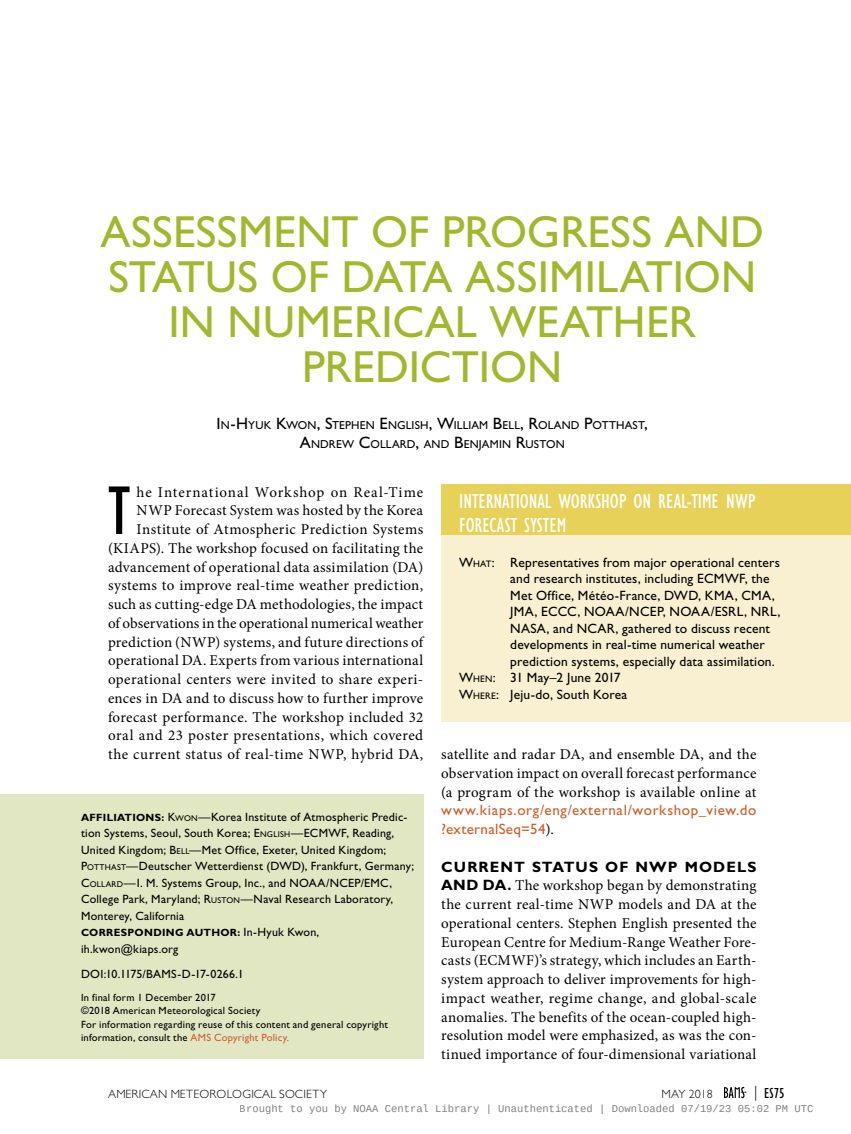
<style>
.page{position:relative;width:851px;height:1134px;background:#fff}
.page>*{position:absolute;margin:0;border:0;box-sizing:border-box;transform-origin:0 0}
.First_Paragraph_w_Dr{font:condensed 71.1px "Gill Sans Std";color:#000}
.Article_Title__Main{font:45px/45px "Gill Sans Std";color:#a2b72c;text-align:center}
.Sidebar_Title__R_col{font:condensed 21px/24px "Gill Sans Std";color:#fff}
.First_Paragraph_w_Dr-2{font:15px "Minion Pro";letter-spacing:.02em;color:#000}
.First_Paragraph_w_bo{font:15px/18.8px "Minion Pro";letter-spacing:.01em;color:#000;text-align:justify}
.First_Paragraph_w_Dr-3{font:15px "Gill Sans Std";letter-spacing:.04em;color:#cd5e2c}
.First_Paragraph_w_Dr-4{font:15px "Minion Pro";letter-spacing:-.005em;color:#000}
.First_Paragraph_w_Dr-5{font:15px "Minion Pro";letter-spacing:.06em;color:#000}
.t1{font:condensed 15px "Gill Sans Std";color:#000}
.Sidebar_First_Paragr{font:13.5px/16.5px "Gill Sans Std";letter-spacing:.015em;color:#000}
.Affiliation_Correspo{font:12px/16.5px "Gill Sans Std";letter-spacing:.02em;color:#000}
.t2{font:300 12px "Gill Sans Std";letter-spacing:.02em;color:#000}
.e-mail{font:12px "Gill Sans Std";letter-spacing:.015em;color:#000}
.Authors{font:11.55px/19.5px "Gill Sans Std";letter-spacing:.015em;color:#000;text-align:center}
.info_box_-_In_Final{font:10.5px/13.5px "Gill Sans Std";letter-spacing:.02em;color:#000}
.t3{font:10.5px "Liberation Mono";color:rgb(0 0 0/.5)}
.In_Final_Form_Copyri{font:10.5px "Gill Sans Std";letter-spacing:.02em;color:#000}
.Affiliation_Correspo-2{font:700 10.5px "Gill Sans Std";letter-spacing:.03em;color:#000}
.s1{font-size:16.5px}
.s2{font-style:inherit}
.s3{font-size:9.45px}
.s4{font-family:"Minion Pro";color:#000}
.s5{font-family:"Gill Sans Std";font-weight:700}
.s6{font-weight:300;font-stretch:normal}
.s7{font-weight:700;font-size:10.5px}
.s8{font-size:8.4px}
.s9{font-weight:400;font-size:12px}
.s10{color:#cd5e2c}
</style>
<div class="page">
<div style="left:441px;top:484px;width:409px;height:237px;background:#f8f0d0"></div>
<div style="left:441px;top:484px;width:409px;height:51px;background:#e7d159"></div>
<div style="left:0;top:795px;width:423px;height:264px;background:#e1e7c3"></div>
<svg style="left:724px;top:1087px;width:22px;height:11px"></svg>
<p class="Article_Title__Main" style="left:101px;top:210px;width:664px">ASSESSMENT OF PROGRESS AND<br>STATUS OF DATA ASSIMILATION<br>IN NUMERICAL WEATHER<br>PREDICTION</p>
<p class="Authors" style="left:217px;top:415px;width:432px"><span class="s1">I</span>N<span class="s1">-H</span>YUK <span class="s1">K</span>WON<span class="s1">, S</span>TEPHEN <span class="s1">E</span> NGLISH<span class="s1">, W</span>ILLIAM <span class="s1">B</span>ELL<span class="s1">, R</span>OLAND <span class="s1">P</span>OTTHAST<span class="s1">,<br>A</span>NDREW <span class="s1">C</span>OLLARD<span class="s1">,</span> AND <span class="s1">B</span>ENJAMIN <span class="s1">R</span>USTON</p>
<p class="First_Paragraph_w_Dr" style="left:108px;top:472px;width:24px">T</p>
<p class="First_Paragraph_w_Dr-5" style="left:136px;top:482px;width:288px">he International Workshop on Real-Time</p>
<p class="Sidebar_Title__R_col" style="left:459px;top:490px;width:298px">INTERNATIONAL WORKSHOP ON REAL-TIME NWP<br>FORECAST SYSTEM</p>
<p class="Sidebar_First_Paragr" style="left:510px;top:554px;width:271px;text-indent:-51px"><span class="s2">W</span><span class="s3">HAT</span>: Representatives from major operational centers and research institutes, including ECMWF, the Met Office, Météo-France, DWD, KMA, CMA, JMA, ECCC, NOAA/NCEP, NOAA/ESRL, NRL, NASA, and NCAR, gathered to discuss recent developments in real-time numerical weather prediction systems, especially data assimilation.</p>
<p class="Sidebar_First_Paragr" style="left:459px;top:669px;width:163px"><span class="s2">W</span><span class="s3">HEN</span>: 31 May–2 June 2017</p>
<p class="Sidebar_First_Paragr" style="left:459px;top:686px;width:170px"><span class="s2">W</span><span class="s3">HERE</span>: Jeju-do, South Korea</p>
<p class="First_Paragraph_w_Dr-2" style="left:136px;top:500px;width:288px">NWP Forecast System was hosted by the Korea</p>
<p class="First_Paragraph_w_Dr-2" style="left:136px;top:519px;width:288px">Institute of Atmospheric Prediction Systems</p>
<p class="First_Paragraph_w_Dr-2" style="left:108px;top:538px;width:316px">(KIAPS). The workshop focused on facilitating the</p>
<p class="First_Paragraph_w_Dr-2" style="left:108px;top:557px;width:316px">advancement of operational data assimilation (DA)</p>
<p class="First_Paragraph_w_Dr-2" style="left:108px;top:575px;width:317px">systems to improve real-time weather prediction,</p>
<p class="First_Paragraph_w_Dr-2" style="left:108px;top:594px;width:316px">such as cutting-edge DA methodologies, the impact</p>
<p class="First_Paragraph_w_Dr-4" style="left:108px;top:613px;width:316px">of observations in the operational numerical weather</p>
<p class="First_Paragraph_w_Dr-2" style="left:108px;top:632px;width:317px">prediction (NWP) systems, and future directions of</p>
<p class="First_Paragraph_w_Dr-2" style="left:108px;top:650px;width:317px">operational DA. Experts from various international</p>
<p class="First_Paragraph_w_Dr-2" style="left:108px;top:669px;width:317px">operational centers were invited to share experi-</p>
<p class="First_Paragraph_w_Dr-2" style="left:108px;top:688px;width:316px">ences in DA and to discuss how to further improve</p>
<p class="First_Paragraph_w_Dr-2" style="left:108px;top:707px;width:316px">forecast performance. The workshop included 32</p>
<p class="First_Paragraph_w_Dr-2" style="left:108px;top:725px;width:316px">oral and 23 poster presentations, which covered</p>
<p class="First_Paragraph_w_Dr-2" style="left:108px;top:744px;width:650px">the current status of real-time NWP, hybrid DA, satellite and radar DA, and ensemble DA, and the</p>
<p class="First_Paragraph_w_Dr-2" style="left:441px;top:763px;width:316px">observation impact on overall forecast performance</p>
<p class="First_Paragraph_w_Dr-2" style="left:441px;top:782px;width:317px">(a program of the workshop is available online at</p>
<p class="First_Paragraph_w_Dr-3" style="left:441px;top:802px;width:317px">www.kiaps.org/eng/external/workshop_view.do</p>
<p class="First_Paragraph_w_Dr-3" style="left:441px;top:820px;width:114px">?externalSeq=54<span class="s4">).</span></p>
<p class="First_Paragraph_w_bo" style="left:441px;top:857px;width:317px"><span class="s5">CURRENT STATUS OF NWP MODELS AND DA.</span> The workshop began by demonstrating the current real-time NWP models and DA at the operational centers. Stephen English presented the European Centre for Medium-Range Weather Fore&shy;casts (ECMWF)’s strategy, which includes an Earth&shy;system approach to deliver improvements for high&shy;impact weather, regime change, and global-scale anomalies. The benefits of the ocean-coupled high&shy;resolution model were emphasized, as was the con&shy;tinued importance of four-dimensional variational</p>
<p class="t2" style="left:108px;top:1087px;width:220px">AMERICAN METEOROLOGICAL SOCIETY</p>
<p class="t2" style="left:661px;top:1087px;width:53px">MAY 2018</p>
<p class="t1" style="left:754px;top:1085px;width:32px"><span class="s6">|</span> ES75</p>
<p class="t3" style="left:240px;top:1103px;width:575px">Brought to you by NOAA Central Library | Unauthenticated | Downloaded 07/19/23 05:02 PM UTC</p>
<p class="Affiliation_Correspo" style="left:81px;top:808px;width:334px"><span class="s7">AFFILIATIONS:</span> <span class="s2">K</span><span class="s8">WON</span>—Korea Institute of Atmospheric Predic&shy;tion Systems, Seoul, South Korea; <span class="s2">E</span> <span class="s8">NGLIS H</span>—ECMWF, Reading, United Kingdom; <span class="s2">B</span><span class="s8">ELL</span>—Met Office, Exeter, United Kingdom; <span class="s2">P</span><span class="s8">OTTHAST</span>—Deutscher Wetterdienst (DWD), Frankfurt, Germany; <span class="s2">C</span><span class="s8">OLLARD</span>—I. M. Systems Group, Inc., and NOAA/NCEP/EMC, College Park, Maryland; <span class="s2">R</span><span class="s8">USTON</span>—Naval Research Laboratory, Monterey, California</p>
<p class="Affiliation_Correspo-2" style="left:81px;top:926px;width:240px">CORRESPONDING AUTHOR: <span class="s9">In-Hyuk Kwon,</span></p>
<p class="Affiliation_Correspo" style="left:81px;top:940px;width:99px">ih.kwon@kiaps.org</p>
<p class="e-mail" style="left:81px;top:967px;width:164px">DOI:10.1175/BAMS-D-17-0266.1</p>
<p class="In_Final_Form_Copyri" style="left:81px;top:991px;width:136px">In final form 1 December 2017</p>
<p class="In_Final_Form_Copyri" style="left:81px;top:1005px;width:181px">©2018 American Meteorological Society</p>
<p class="info_box_-_In_Final" style="left:81px;top:1017px;width:308px">For information regarding reuse of this content and general copyright information, consult the <span class="s10">AMS Copyright Policy.</span></p>
</div>
